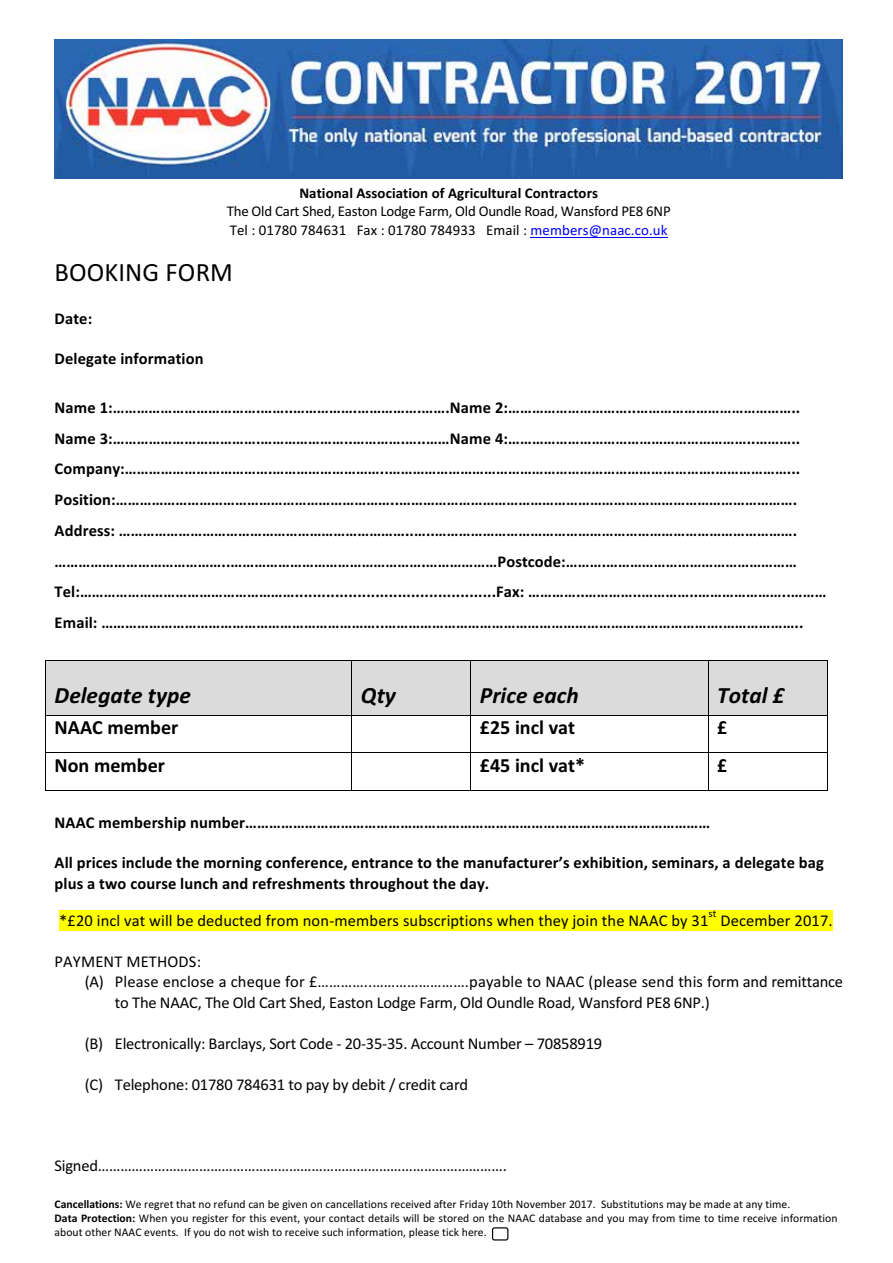
<style>
.page{position:relative;width:893px;height:1263px;background:#fff}
.page>*{position:absolute;margin:0;border:0;box-sizing:border-box;transform-origin:0 0}
.t1{font:26.55px "Calibri";letter-spacing:.005em;color:#000}
.t2{font:italic 700 23.4px "Calibri";letter-spacing:.005em;color:#000}
.t3{font:700 20.1px "Calibri";color:#000}
.t4{font:700 16.5px/30.8px "Calibri";letter-spacing:.01em;color:#000}
.t5{font:16.5px "Calibri";letter-spacing:-.01em;color:#000}
.t6{font:16.5px "Calibri";letter-spacing:.01em;color:#000}
.t7{font:14.85px/18.5px "Calibri";letter-spacing:-.015em;color:#000}
.t8{font:700 14.85px "Calibri";letter-spacing:.005em;color:#000}
.t9{font:11.7px/14.2px "Calibri";letter-spacing:.005em;color:#000}
.t10{font:10.8px "Calibri";color:#000}
.s1{color:#00f}
.s2{font-weight:700}
</style>
<div class="page">
<img style="left:55px;top:39px;width:788px;height:139px">
<hr style="left:531px;top:237px;width:137px;height:1px;background:#00f">
<div style="left:46px;top:661px;width:305px;height:54px;background:#dbdbdb"></div>
<div style="left:352px;top:661px;width:118px;height:54px;background:#dbdbdb"></div>
<div style="left:471px;top:661px;width:237px;height:54px;background:#dbdbdb"></div>
<div style="left:709px;top:661px;width:118px;height:54px;background:#dbdbdb"></div>
<hr style="left:46px;top:660px;width:305px;height:1px;background:#000">
<hr style="left:352px;top:660px;width:118px;height:1px;background:#000">
<hr style="left:471px;top:660px;width:237px;height:1px;background:#000">
<hr style="left:708px;top:660px;width:119px;height:1px;background:#000">
<hr style="left:45px;top:661px;width:1px;height:54px;background:#000">
<hr style="left:351px;top:661px;width:1px;height:54px;background:#000">
<hr style="left:470px;top:661px;width:1px;height:54px;background:#000">
<hr style="left:708px;top:661px;width:1px;height:54px;background:#000">
<hr style="left:827px;top:661px;width:1px;height:54px;background:#000">
<hr style="left:46px;top:715px;width:305px;height:1px;background:#000">
<hr style="left:352px;top:715px;width:118px;height:1px;background:#000">
<hr style="left:471px;top:715px;width:237px;height:1px;background:#000">
<hr style="left:708px;top:715px;width:119px;height:1px;background:#000">
<hr style="left:45px;top:715px;width:1px;height:37px;background:#000">
<hr style="left:351px;top:715px;width:1px;height:37px;background:#000">
<hr style="left:470px;top:715px;width:1px;height:37px;background:#000">
<hr style="left:708px;top:715px;width:1px;height:37px;background:#000">
<hr style="left:827px;top:715px;width:1px;height:37px;background:#000">
<hr style="left:46px;top:752px;width:305px;height:1px;background:#000">
<hr style="left:352px;top:752px;width:118px;height:1px;background:#000">
<hr style="left:471px;top:752px;width:237px;height:1px;background:#000">
<hr style="left:708px;top:752px;width:119px;height:1px;background:#000">
<hr style="left:45px;top:753px;width:1px;height:37px;background:#000">
<hr style="left:46px;top:790px;width:305px;height:1px;background:#000">
<hr style="left:351px;top:753px;width:1px;height:37px;background:#000">
<hr style="left:352px;top:790px;width:118px;height:1px;background:#000">
<hr style="left:470px;top:753px;width:1px;height:37px;background:#000">
<hr style="left:471px;top:790px;width:237px;height:1px;background:#000">
<hr style="left:708px;top:753px;width:1px;height:37px;background:#000">
<hr style="left:708px;top:790px;width:119px;height:1px;background:#000">
<hr style="left:827px;top:753px;width:1px;height:37px;background:#000">
<div style="left:59px;top:910px;width:774px;height:21px;background:#ff0"></div>
<div style="left:492px;top:1227px;width:16px;height:13px;background:#fff;border:1px solid #000;border-radius:2px"></div>
<p class="t8" style="left:299px;top:183px;width:300px">National Association of Agricultural Contractors</p>
<p class="t7" style="left:227px;top:201px;width:445px">The Old Cart Shed, Easton Lodge Farm, Old Oundle Road, Wansford PE8 6NP<br>Tel : 01780 784631 Fax : 01780 784933 Email : <span class="s1">members@naac.co.uk</span></p>
<h1 class="t1" style="left:55px;top:254px;width:180px">BOOKING FORM</h1>
<p class="t4" style="left:55px;top:302px;width:39px">Date:</p>
<p class="t4" style="left:55px;top:343px;width:150px">Delegate information</p>
<p class="t4" style="left:55px;top:391px;width:773px">Name 1:……………………………….……..…………….…………….…….Name 2:…………………………..…………………………………..<br>Name 3:……………………………….…………………..………….…..……Name 4:……………………………………………………..………..<br>Company:……………………………….………………………..……………………………………………………………………….………………...<br>Position:……………………………………………………………..……………………………………………………………………………………….<br>Address: ………………………………………………………………..…..………………………………………………………………………………. ……………………………………..………………………………………….………………Postcode:……….………………………………………… Tel:……………………………………………….............................................Fax: …………..…………..…………..…………………..……… Email: ……………………………………………………………..………………………………………………………………………….………………..</p>
<h2 class="t2" style="left:55px;top:678px;width:138px">Delegate type</h2>
<h2 class="t2" style="left:361px;top:678px;width:37px">Qty</h2>
<h2 class="t2" style="left:480px;top:678px;width:100px">Price each</h2>
<h2 class="t2" style="left:717px;top:678px;width:69px">Total £</h2>
<p class="t3" style="left:55px;top:713px;width:125px">NAAC member</p>
<p class="t3" style="left:480px;top:713px;width:97px">£25 incl vat</p>
<p class="t3" style="left:717px;top:713px;width:12px">£</p>
<p class="t3" style="left:55px;top:751px;width:112px">Non member</p>
<p class="t3" style="left:480px;top:751px;width:107px">£45 incl vat*</p>
<p class="t3" style="left:717px;top:751px;width:12px">£</p>
<p class="t4" style="left:55px;top:806px;width:657px">NAAC membership number………………………………………………………………………………………………………</p>
<p class="t4" style="left:55px;top:852px;width:771px;line-height:20.5px">All prices include the morning conference, entrance to the manufacturer’s exhibition, seminars, a delegate bag plus a two course lunch and refreshments throughout the day.</p>
<p class="t6" style="left:59px;top:909px;width:651px">*£20 incl vat will be deducted from non-members subscriptions when they join the NAAC by 31</p>
<p class="t10" style="left:709px;top:906px;width:9px">st</p>
<p class="t6" style="left:720px;top:909px;width:114px">December 2017.</p>
<p class="t6" style="left:55px;top:949px;width:148px">PAYMENT METHODS:</p>
<p class="t5" style="left:85px;top:970px;width:760px">(A) Please enclose a cheque for £…………..…………………….payable to NAAC (please send this form and remittance</p>
<p class="t5" style="left:115px;top:991px;width:596px">to The NAAC, The Old Cart Shed, Easton Lodge Farm, Old Oundle Road, Wansford PE8 6NP.)</p>
<p class="t5" style="left:85px;top:1032px;width:519px">(B) Electronically: Barclays, Sort Code - 20-35-35. Account Number – 70858919</p>
<p class="t5" style="left:85px;top:1073px;width:385px">(C) Telephone: 01780 784631 to pay by debit / credit card</p>
<p class="t5" style="left:55px;top:1154px;width:454px">Signed……………………………………………………………………………………………….</p>
<p class="t9" style="left:55px;top:1196px;width:784px"><span class="s2">Cancellations:</span> We regret that no refund can be given on cancellations received after Friday 10th November 2017. Substitutions may be made at any time.<br><span class="s2">Data Protection:</span> When you register for this event, your contact details will be stored on the NAAC database and you may from time to time receive information about other NAAC events. If you do not wish to receive such information, please tick here.</p>
</div>
